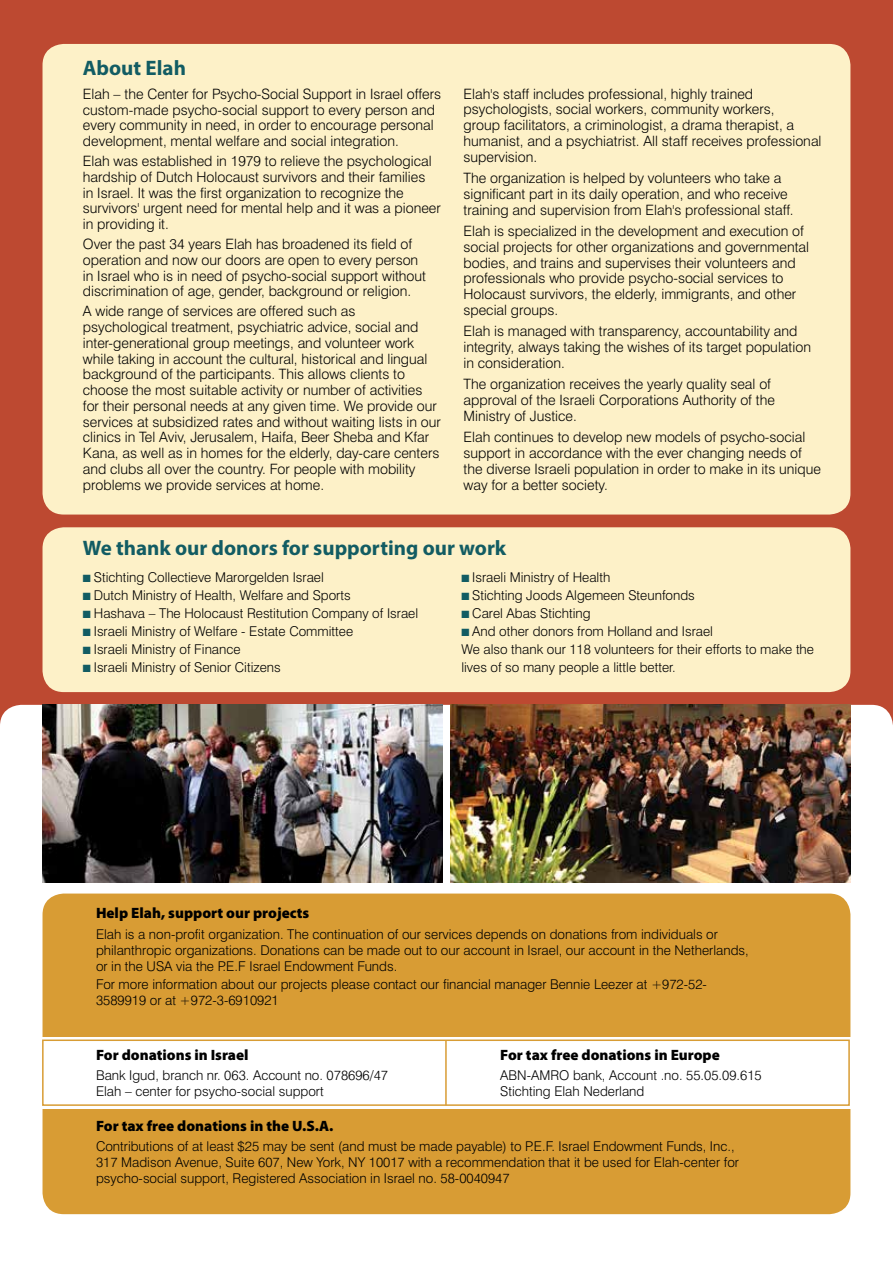
<style>
.page{position:relative;width:893px;height:1263px;background:#fff}
.page>*{position:absolute;margin:0;border:0;box-sizing:border-box;transform-origin:0 0}
.t1{font:700 21px "Myriad Pro";color:#125c63}
.t2{font:900 15px "Myriad Pro";color:#000}
.t3{font:300 14.25px/15.8px "Swiss 721 BT";color:#000}
.t4{font:300 13.5px/16.2px "Swiss 721 BT";color:#000}
.t5{font:10.5px "Zapf Dingbats ITC";color:#125c63}
</style>
<div class="page">
<div style="left:0;top:0;width:893px;height:923px;background:#bd4931"></div>
<div style="left:0;top:705px;width:893px;height:536px;background:#fff;border-radius:21px"></div>
<img style="left:451px;top:705px;width:399px;height:177px">
<img style="left:43px;top:705px;width:399px;height:177px">
<hr style="left:0;top:0;width:1px;height:1263px;background:#fdf1c8">
<div style="left:43px;top:44px;width:807px;height:470px;background:#fdf1c8;border-radius:21px"></div>
<div style="left:43px;top:527px;width:807px;height:165px;background:#fdf1c8;border-radius:21px"></div>
<div style="left:43px;top:893px;width:807px;height:143px;background:#d89c34"></div>
<div style="left:43px;top:1110px;width:807px;height:104px;background:#d89c34"></div>
<div style="left:42px;top:1039px;width:808px;height:67px;border:2px solid #d89c34"></div>
<hr style="left:445px;top:1040px;width:2px;height:65px;background:#d89c34">
<h1 class="t1" style="left:83px;top:54px;width:105px">About Elah</h1>
<p class="t3" style="left:83px;top:86px;width:360px">Elah – the Center for Psycho-Social Support in Israel offers custom-made psycho-social support to every person and every community in need in, order to encourage personal development, mental welfare and social integration.</p>
<p class="t3" style="left:83px;top:153px;width:359px">Elah was established in 1979 to relieve the psychological hardship of Dutch Holocaust survivors and their families<br>in Israel It. was the first organization to recognize the survivors' urgent need for mental help and it was a pioneer in providing .i t</p>
<p class="t3" style="left:83px;top:236px;width:345px">Over the past 34 years Elah has broadened its field of operation and now our doors are open to every person in Israel who is in need of psycho-social support without discrimination of age, gender, background or religion.</p>
<p class="t3" style="left:83px;top:303px;width:359px">A wide range of services are offered such as psychological treatment, psychiatric advice, social and inter-generational group meetings, and volunteer work while taking in account the cultural, historical and lingual background of the participants. This allows clients to choose the most suitable activity or number of activities for their personal needs at any given time. We provide our services at subsidized rates and without waiting lists in our clinics in Tel Aviv, Jerusalem, Haifa, Beer Sheba and Kfar Kana, as well as in homes for the elderly, day-care centers and clubs all over the country. For people with mobility problems we provide services at home.</p>
<p class="t3" style="left:463px;top:86px;width:360px">Elahs' staff includes professional, highly trained psychologists, social workers, community workers,<br>group facilitators a, criminologist a, drama therapist a, humanist, and a psychiatrist. All staff receives professional supervision.</p>
<p class="t3" style="left:463px;top:170px;width:332px">The organization is helped by volunteers who take a significant part in its daily operation, and who receive training and supervision from Elahs' professional staff.</p>
<p class="t3" style="left:463px;top:223px;width:347px">Elah is specialized in the development and execution of social projects for other organizations and governmental bodies, and trains and supervises their volunteers and professionals who provide psycho-social services to Holocaust survivors, the elderly, immigrants, and other special groups.</p>
<p class="t3" style="left:463px;top:323px;width:349px">Elah is managed with transparency, accountability and integrity, always taking the wishes of its target population in consideration.</p>
<p class="t3" style="left:463px;top:376px;width:313px">The organization receives the yearly quality seal of approval of the Israeli Corporations Authority of the<br>Ministry of Justice.</p>
<p class="t3" style="left:463px;top:429px;width:359px">Elah continues to develop new models of psycho-social support in accordance with the ever changing needs of the diverse Israeli population in order to make in its unique way for a better society.</p>
<h1 class="t1" style="left:83px;top:535px;width:425px">We thank our donors for supporting our work</h1>
<p class="t4" style="left:94px;top:569px;width:232px">Stichting Collectieve Marorgelden Israel</p>
<p class="t4" style="left:472px;top:569px;width:140px">Israeli Ministry of Health</p>
<p class="t5" style="left:83px;top:574px;width:9px">■</p>
<p class="t5" style="left:461px;top:574px;width:9px">■</p>
<p class="t4" style="left:94px;top:587px;width:258px">Dutch Ministry of Health, Welfare and Sports</p>
<p class="t5" style="left:83px;top:592px;width:9px">■</p>
<p class="t4" style="left:94px;top:605px;width:326px">Hashava – The Holocaust Restitution Company of Israel</p>
<p class="t5" style="left:83px;top:610px;width:9px">■</p>
<p class="t4" style="left:94px;top:623px;width:261px">Israeli Ministry of Welfare - Estate Committee</p>
<p class="t5" style="left:83px;top:628px;width:9px">■</p>
<p class="t4" style="left:94px;top:641px;width:148px">Israeli Ministry of Finance</p>
<p class="t5" style="left:83px;top:646px;width:9px">■</p>
<p class="t4" style="left:94px;top:659px;width:188px">Israeli Ministry of Senior Citizens</p>
<p class="t5" style="left:83px;top:664px;width:9px">■</p>
<p class="t4" style="left:472px;top:587px;width:224px">Stichting Joods Algemeen Steunfonds</p>
<p class="t5" style="left:461px;top:592px;width:9px">■</p>
<p class="t4" style="left:472px;top:605px;width:120px">Carel Abas Stichting</p>
<p class="t5" style="left:461px;top:610px;width:9px">■</p>
<p class="t4" style="left:472px;top:623px;width:242px">And other donors from Holland and Israel</p>
<p class="t5" style="left:461px;top:628px;width:9px">■</p>
<p class="t4" style="left:461px;top:640px;width:354px;line-height:18px">We also thank our 118 volunteers for their efforts to make the lives of so many people a little better.</p>
<p class="t2" style="left:96px;top:903px;width:215px">Help Elah, support our projects</p>
<p class="t4" style="left:96px;top:925px;width:654px">Elah is a non-profit organization. The continuation of our services depends on donations from individuals or philanthropic organizations. Donations can be made out to our account in Israel, our account in the Netherlands, or in the USA via the E.P F. Israel Endowment Funds.</p>
<p class="t4" style="left:96px;top:976px;width:612px">For more information about our projects please contact our financial manager Bennie Leezer at +972-52-<br>3589919 or at +972-3-6910921</p>
<p class="t2" style="left:96px;top:1044px;width:154px">For donations in Israel</p>
<p class="t4" style="left:96px;top:1067px;width:294px">Bank Igud, branch nr. 063. Account no. 078696/47<br>Elah – center for psycho-social support</p>
<p class="t2" style="left:500px;top:1044px;width:221px">For tax free donations in Europe</p>
<p class="t4" style="left:500px;top:1067px;width:263px">ABN-AMRO bank, Account .no. 55.05.09.615<br>Stichting Elah Nederland</p>
<p class="t2" style="left:96px;top:1115px;width:239px">For tax free donations i n t h e U A.S. .</p>
<p class="t4" style="left:96px;top:1138px;width:645px">Contributions of at least $25 may be sent (and must be made payable) to E.P .F. Israel Endowment Funds, Inc.,<br>317 Madison Avenue, Suite 607, New York, NY 10017 with a recommendation that it be used for Elah-center for psycho-social support, Registered Association in Israel no. 58-0040947</p>
</div>
